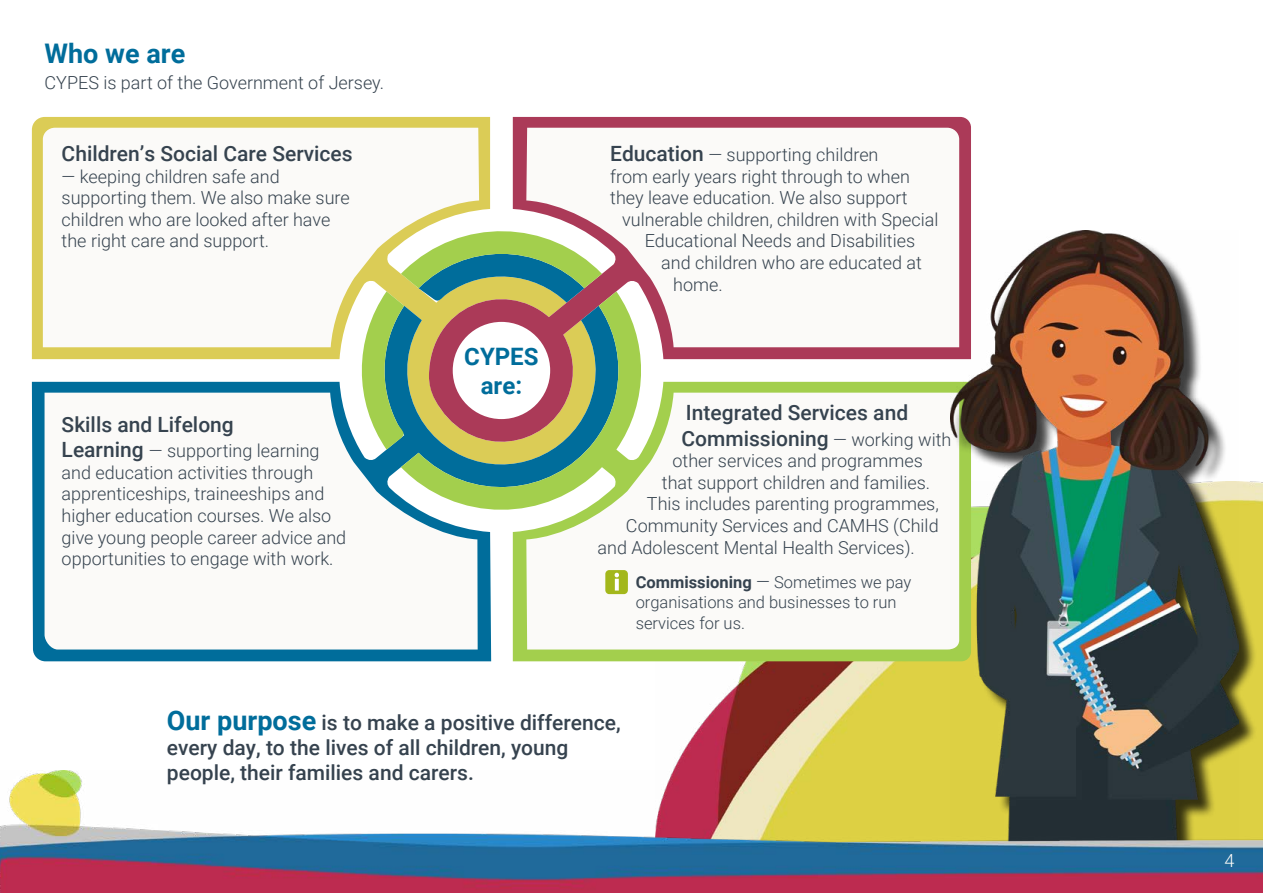
<style>
.page{position:relative;width:1263px;height:893px;background:#fff}
.page>*{position:absolute;margin:0;border:0;box-sizing:border-box;transform-origin:0 0}
.t1{font:700 27px "Roboto";color:#006d9b}
.t2{font:700 24px/28.8px "Roboto";color:#006d9b;text-align:center}
.t3{font:500 21px/25.2px "Roboto";color:#36434f}
.t4{font:300 18px/21.6px "Roboto";color:#36434f}
.t5{font:300 18px "Roboto";color:#fcfbf8}
.t6{font:300 16.5px/19.8px "Roboto";color:#36434f}
.s1{font-weight:500;font-size:21px}
.s2{font-weight:300;font-size:18px}
.s3{font-weight:700}
.s4{font-size:18px}
.s5{font-weight:700;font-size:27px;color:#006d9b}
</style>
<div class="page">
<img style="left:655px;top:481px;width:608px;height:289px">
<svg style="left:32px;top:117px;width:397px;height:189px;background:#dbcd5a"></svg>
<svg style="left:429px;top:117px;width:542px;height:113px;fill:#ab3a58"></svg>
<svg style="left:32px;top:306px;width:369px;height:355px"></svg>
<svg style="left:354px;top:217px;width:172px;height:176px"></svg>
<svg style="left:401px;top:291px;width:550px;height:370px"></svg>
<div style="left:453px;top:322px;width:97px;height:97px;background:#fff;border-radius:50%"></div>
<svg style="left:43px;top:128px;width:436px;height:219px"></svg>
<svg style="left:526px;top:128px;width:433px;height:219px"></svg>
<svg style="left:526px;top:393px;width:425px;height:256px"></svg>
<svg style="left:45px;top:393px;width:433px;height:256px"></svg>
<div style="left:952px;top:233px;width:305px;height:647px;background:#000;opacity:.75"></div>
<img style="left:951px;top:230px;width:288px;height:540px">
<div style="left:605px;top:570px;width:23px;height:24px;background:#a3b71b;border-radius:4px"></div>
<svg style="left:615px;top:573px;width:4px;height:18px"></svg>
<img style="left:0;top:770px;width:1263px;height:123px">
<p class="t1" style="left:45px;top:34px;width:142px">Who we are</p>
<p class="t4" style="left:45px;top:71px;width:341px">CYPES is part of the Government of Jersey.</p>
<p class="t3" style="left:62px;top:140px;width:292px">Children’s Social Care Services</p>
<p class="t4" style="left:62px;top:165px;width:290px">— keeping children safe and supporting them. We also make sure children who are looked after have the right care and support.</p>
<p class="t3" style="left:62px;top:411px;width:174px">Skills and Lifelong</p>
<p class="t4" style="left:62px;top:439px;width:286px"><span class="s1">Learning</span> — supporting learning and education activities through apprenticeships, traineeships and higher education courses. We also give young people career advice and opportunities to engage with work.</p>
<p class="t2" style="left:464px;top:341px;width:76px">CYPES are:</p>
<p class="t4" style="left:610px;top:143px;width:270px"><span class="s1">Education</span> — supporting children</p>
<p class="t4" style="left:610px;top:165px;width:301px">from early years right through to when</p>
<p class="t4" style="left:610px;top:186px;width:299px">they leave education. We also support</p>
<p class="t4" style="left:622px;top:208px;width:318px">vulnerable children, children with Special</p>
<p class="t4" style="left:645px;top:229px;width:272px">Educational Needs and Disabilities</p>
<p class="t4" style="left:661px;top:251px;width:262px">and children who are educated at</p>
<p class="t4" style="left:673px;top:273px;width:51px">home.</p>
<p class="t3" style="left:681px;top:400px;width:271px">Integrated Services and<br>Commissioning <span class="s2">— working with</span></p>
<p class="t4" style="left:672px;top:449px;width:252px">other services and programmes</p>
<p class="t4" style="left:662px;top:471px;width:270px">that support children and families.</p>
<p class="t4" style="left:647px;top:493px;width:293px">This includes parenting programmes,</p>
<p class="t4" style="left:626px;top:514px;width:314px">Community Services and CAMHS (Child</p>
<p class="t4" style="left:597px;top:536px;width:319px">and Adolescent Mental Health Services).</p>
<p class="t6" style="left:636px;top:572px;width:277px"><span class="s3">Commissioning</span> <span class="s4">—</span> Sometimes we pay organisations and businesses to run</p>
<p class="t6" style="left:636px;top:613px;width:111px">services for us.</p>
<p class="t3" style="left:167px;top:709px;width:455px"><span class="s5">Our purpose</span> is to make a positive difference, every day, to the lives of all children, young people, their families and carers.</p>
<p class="t5" style="left:1224px;top:848px;width:11px">4</p>
</div>
